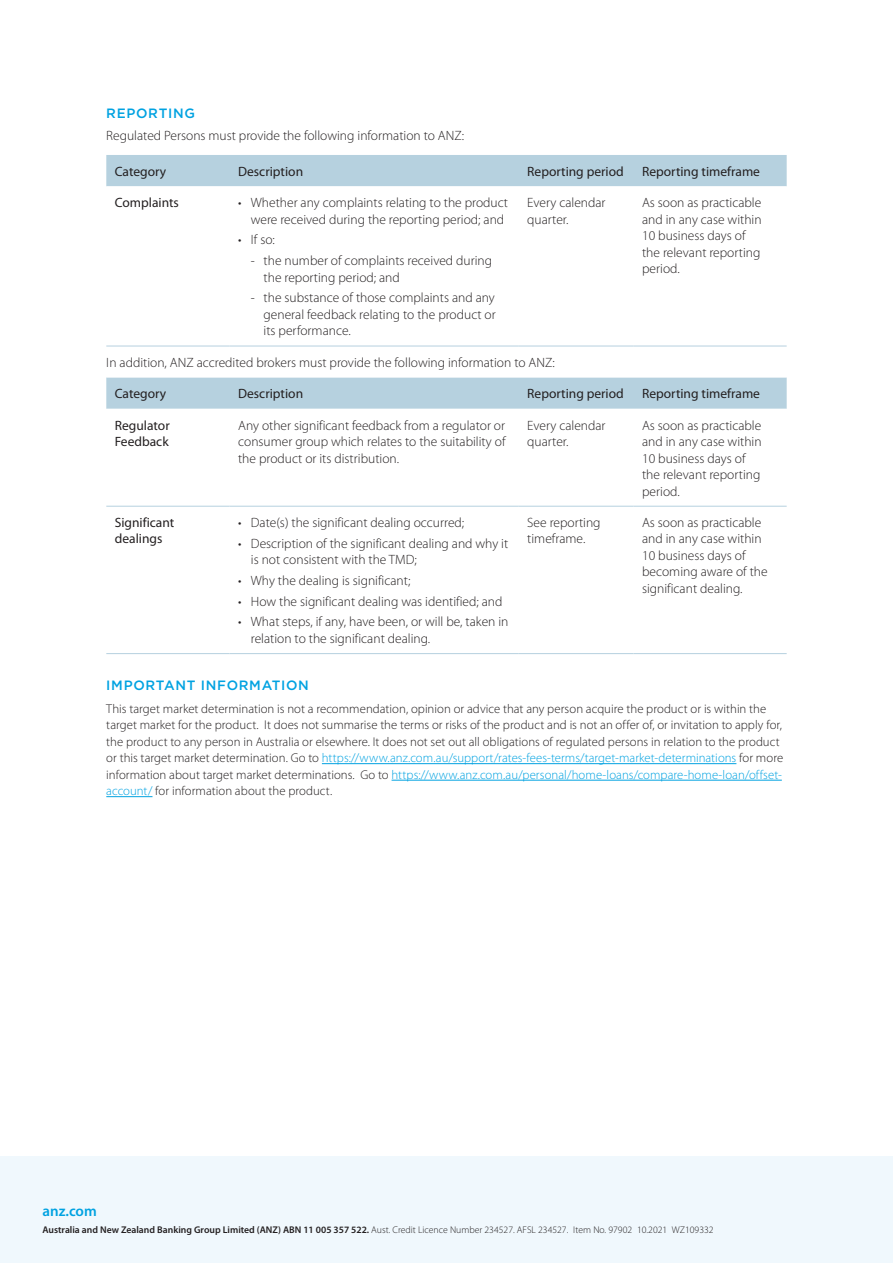
<style>
.page{position:relative;width:893px;height:1263px;background:#fff}
.page>*{position:absolute;margin:0;border:0;box-sizing:border-box;transform-origin:0 0}
.t1{font:600 15px "Myriad Pro";color:#00a2e1}
.t2{font:300 13.5px/16.5px "Myriad Pro";color:#231f20}
.t3{font:13.5px/16.5px "Myriad Pro";color:#231f20}
.t4{font:500 13.5px "Gotham";letter-spacing:.05em;color:#00a2e1}
.t5{font:300 12.75px/16.5px "Myriad Pro";letter-spacing:.005em;color:#231f20}
.t6{font:600 9.75px "Myriad Pro";color:#231f20}
.t7{font:300 9.75px "Myriad Pro";color:#231f20}
.s1{color:#00a2e1}
.s2{font-weight:300}
</style>
<div class="page">
<div style="left:0;top:1157px;width:893px;height:106px;background:#f0f8fd"></div>
<hr style="left:322px;top:763px;width:414px;height:1px;background:#00a2e1">
<hr style="left:392px;top:780px;width:390px;height:1px;background:#00a2e1">
<hr style="left:106px;top:796px;width:46px;height:1px;background:#00a2e1">
<div style="left:106px;top:155px;width:681px;height:31px;background:#b6d1df"></div>
<svg style="left:106px;top:186px;width:681px;height:320px"></svg>
<hr style="left:106px;top:346px;width:124px;height:1px;background:#b6d1df">
<hr style="left:230px;top:346px;width:289px;height:1px;background:#b6d1df">
<hr style="left:519px;top:346px;width:115px;height:1px;background:#b6d1df">
<hr style="left:634px;top:346px;width:153px;height:1px;background:#b6d1df">
<hr style="left:106px;top:506px;width:124px;height:1px;background:#b6d1df">
<hr style="left:230px;top:506px;width:289px;height:1px;background:#b6d1df">
<hr style="left:519px;top:506px;width:115px;height:1px;background:#b6d1df">
<hr style="left:634px;top:506px;width:153px;height:1px;background:#b6d1df">
<hr style="left:106px;top:653px;width:124px;height:1px;background:#b6d1df">
<hr style="left:230px;top:653px;width:289px;height:1px;background:#b6d1df">
<hr style="left:519px;top:653px;width:115px;height:1px;background:#b6d1df">
<hr style="left:634px;top:653px;width:153px;height:1px;background:#b6d1df">
<h2 class="t4" style="left:106px;top:105px;width:90px">REPORTING</h2>
<p class="t2" style="left:106px;top:128px;width:359px">Regulated Persons must provide the following information to ANZ:</p>
<p class="t3" style="left:115px;top:163px;width:53px">Category</p>
<p class="t3" style="left:238px;top:163px;width:67px">Description</p>
<p class="t3" style="left:527px;top:163px;width:98px">Reporting period</p>
<p class="t3" style="left:642px;top:163px;width:119px">Reporting timeframe</p>
<p class="t3" style="left:115px;top:194px;width:66px">Complaints</p>
<p class="t2" style="left:238px;top:194px;width:271px;text-align:right">• Whether any complaints relating to the product were received during the reporting period; and</p>
<p class="t2" style="left:238px;top:231px;width:5px">•</p>
<p class="t2" style="left:251px;top:231px;width:26px">If so:</p>
<p class="t2" style="left:264px;top:252px;width:230px;text-indent:-13px">- the number of complaints received during the reporting period; and</p>
<p class="t2" style="left:264px;top:289px;width:234px;text-align:justify;text-indent:-13px">- the substance of those complaints and any general feedback relating to the product or its performance.</p>
<p class="t2" style="left:527px;top:194px;width:80px">Every calendar quarter.</p>
<p class="t2" style="left:642px;top:194px;width:121px">As soon as practicable and in any case within<br>10 business days of the relevant reporting period.</p>
<p class="t2" style="left:106px;top:354px;width:450px">In addition, ANZ accredited brokers must provide the following information to ANZ:</p>
<p class="t3" style="left:115px;top:385px;width:53px">Category</p>
<p class="t3" style="left:238px;top:385px;width:67px">Description</p>
<p class="t3" style="left:527px;top:385px;width:98px">Reporting period</p>
<p class="t3" style="left:642px;top:385px;width:119px">Reporting timeframe</p>
<p class="t3" style="left:115px;top:416px;width:56px">Regulator<br>Feedback</p>
<p class="t2" style="left:238px;top:417px;width:269px;text-align:justify">Any other significant feedback from a regulator or consumer group which relates to the suitability of the product or its distribution.</p>
<p class="t2" style="left:527px;top:417px;width:80px">Every calendar quarter.</p>
<p class="t2" style="left:642px;top:417px;width:121px">As soon as practicable and in any case within<br>10 business days of the relevant reporting period.</p>
<p class="t3" style="left:115px;top:514px;width:61px">Significant dealings</p>
<p class="t2" style="left:238px;top:514px;width:228px">• Date(s) the significant dealing occurred;</p>
<p class="t2" style="left:527px;top:514px;width:75px">See reporting timeframe.</p>
<p class="t2" style="left:642px;top:514px;width:127px">As soon as practicable and in any case within<br>10 business days of becoming aware of the significant dealing.</p>
<p class="t2" style="left:251px;top:535px;width:259px;text-indent:-13px">• Description of the significant dealing and why it is not consistent with the TMD;</p>
<p class="t2" style="left:238px;top:572px;width:174px">• Why the dealing is significant;</p>
<p class="t2" style="left:238px;top:593px;width:266px">• How the significant dealing was identified; and</p>
<p class="t2" style="left:251px;top:613px;width:259px;text-indent:-13px">• What steps, if any, have been, or will be, taken in relation to the significant dealing.</p>
<h2 class="t4" style="left:106px;top:677px;width:204px">IMPORTANT INFORMATION</h2>
<p class="t5" style="left:106px;top:700px;width:678px">This target market determination is not a recommendation, opinion or advice that any person acquire the product or is within the target market for the product. It does not summarise the terms or risks of the product and is not an offer of, or invitation to apply for, the product to any person in Australia or elsewhere. It does not set out all obligations of regulated persons in relation to the product or this target market determination. Go to <span class="s1">https://www.anz.com.au/support/rates-fees-terms/target-market-determinations</span> for more information about target market determinations. Go to <span class="s1">https://www.anz.com.au/personal/home-loans/compare-home-loan/offset&shy;account/</span> for information about the product.</p>
<p class="t1" style="left:43px;top:1201px;width:56px">anz.com</p>
<p class="t6" style="left:43px;top:1223px;width:527px">Australia and New Zealand Banking Group Limited (ANZ) ABN 11 005 357 522. <span class="s2">Aust. Credit Licence Number 234527. AFSL 234527.</span></p>
<p class="t7" style="left:573px;top:1224px;width:60px">Item No. 97902</p>
<p class="t7" style="left:637px;top:1224px;width:32px">10.2021</p>
<p class="t7" style="left:672px;top:1224px;width:43px">WZ109332</p>
</div>
